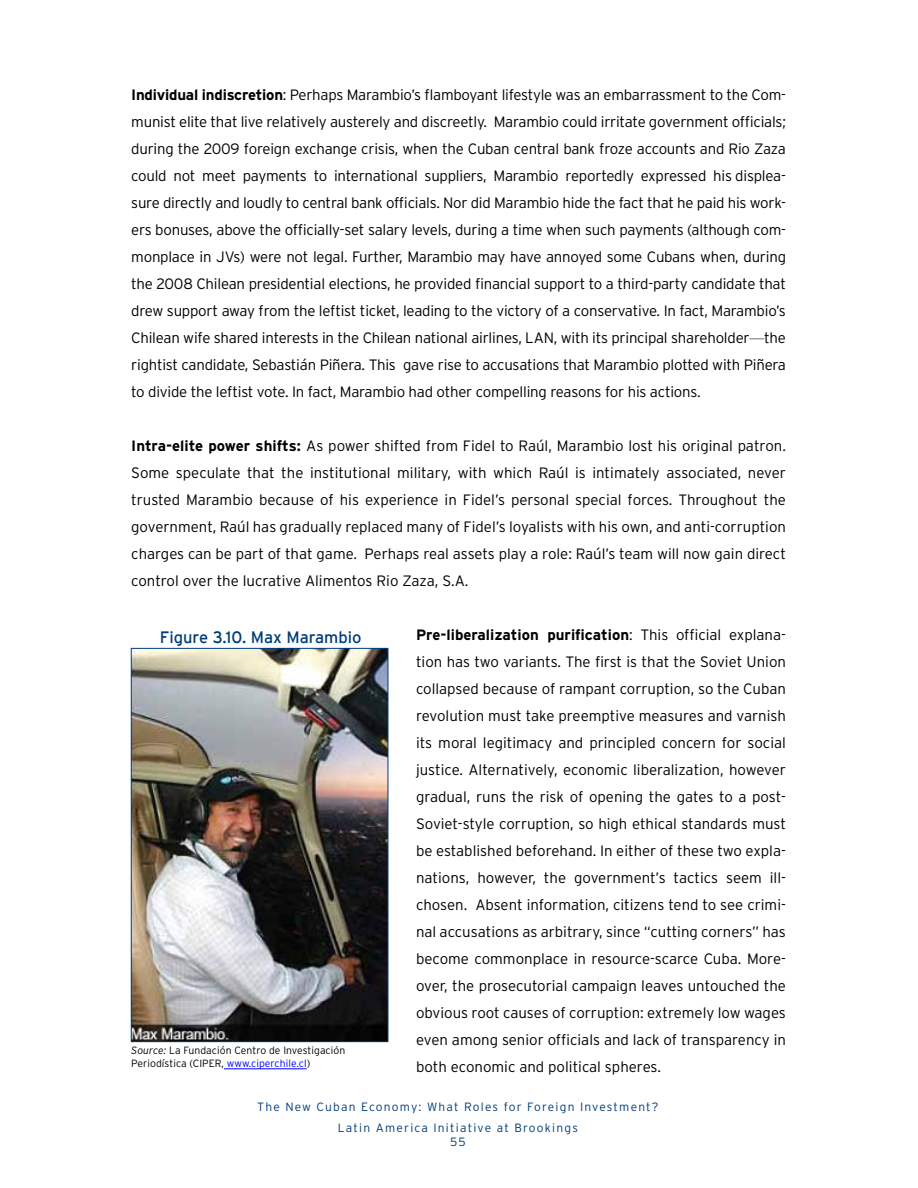
<style>
.page{position:relative;width:918px;height:1188px;background:#fff}
.page>*{position:absolute;margin:0;border:0;box-sizing:border-box;transform-origin:0 0}
.t1{font:16.5px "Interstate";color:#003d79}
.t2{font:300 15px/27px "Interstate";letter-spacing:-.005em;color:#000;text-align:justify}
.t3{font:300 12px/21.1px "Interstate";letter-spacing:.1em;color:#003d79;text-align:center}
.t4{font:300 10.5px/13.5px "Interstate";letter-spacing:.005em;color:#000}
.s1{font-weight:700}
.s2{font-family:"Helvetica Neue";font-weight:100;font-stretch:condensed}
.s3{font-style:italic}
.s4{color:#00f}
</style>
<div class="page">
<img style="left:133px;top:650px;width:253px;height:390px">
<div style="left:131px;top:648px;width:257px;height:394px;border:1px solid #003d79"></div>
<hr style="left:224px;top:1069px;width:83px;height:1px;background:#00f">
<p class="t2" style="left:131px;top:81px;width:656px"><span class="s1">Individual indiscretion</span>: Perhaps Marambio’s flamboyant lifestyle was an embarrassment to the Com&shy;munist elite that live relatively austerely and discreetly. Marambio could irritate government officials; during the 2009 foreign exchange crisis, when the Cuban central bank froze accounts and Rio Zaza could not meet payments to international suppliers, Marambio reportedly expressed his displea&shy;sure directly and loudly to central bank officials. Nor did Marambio hide the fact that he paid his work&shy;ers bonuses, above the officially-set salary levels, during a time when such payments (although com&shy;monplace in JVs) were not legal. Further, Marambio may have annoyed some Cubans when, during the 2008 Chilean presidential elections, he provided financial support to a third-party candidate that drew support away from the leftist ticket, leading to the victory of a conservative. In fact, Marambio’s Chilean wife shared interests in the Chilean national airlines, LAN, with its principal shareholder<span class="s2">—</span>the rightist candidate, Sebastián Piñera. This gave rise to accusations that Marambio plotted with Piñera to divide the leftist vote. In fact, Marambio had other compelling reasons for his actions.</p>
<p class="t2" style="left:131px;top:432px;width:656px"><span class="s1">Intra-elite power shifts:</span> As power shifted from Fidel to Raúl, Marambio lost his original patron.<br>Some speculate that the institutional military, with which Raúl is intimately associated, never trusted Marambio because of his experience in Fidel’s personal special forces. Throughout the government, Raúl has gradually replaced many of Fidel’s loyalists with his own, and anti-corruption charges can be part of that game. Perhaps real assets play a role: Raúl’s team will now gain direct control over the lucrative Alimentos Rio Zaza, S.A.</p>
<p class="t1" style="left:160px;top:628px;width:203px">Figure 3.10. Max Marambio</p>
<p class="t2" style="left:416px;top:621px;width:371px"><span class="s1">Pre-liberalization purification</span>: This official explana&shy;tion has two variants. The first is that the Soviet Union collapsed because of rampant corruption, so the Cuban revolution must take preemptive measures and varnish its moral legitimacy and principled concern for social justice. Alternatively, economic liberalization, however gradual, runs the risk of opening the gates to a post-Soviet-style corruption, so high ethical standards must be established beforehand. In either of these two expla&shy;nations, however, the government’s tactics seem ill&shy;chosen. Absent information, citizens tend to see crimi&shy;nal accusations as arbitrary, since “cutting corners” has become commonplace in resource-scarce Cuba. More&shy;over, the prosecutorial campaign leaves untouched the obvious root causes of corruption: extremely low wages even among senior officials and lack of transparency in both economic and political spheres.</p>
<p class="t4" style="left:131px;top:1043px;width:216px"><span class="s3">Source:</span> La Fundación Centro de Investigación<br>Periodística (CIPER, <span class="s4">www.ciperchile.cl</span>)</p>
<p class="t3" style="left:257px;top:1096px;width:403px">The New Cuban Economy: What Roles for Foreign Investment?<br>Latin America Initiative at Brookings</p>
<p class="t3" style="left:450px;top:1131px;width:17px">55</p>
</div>
